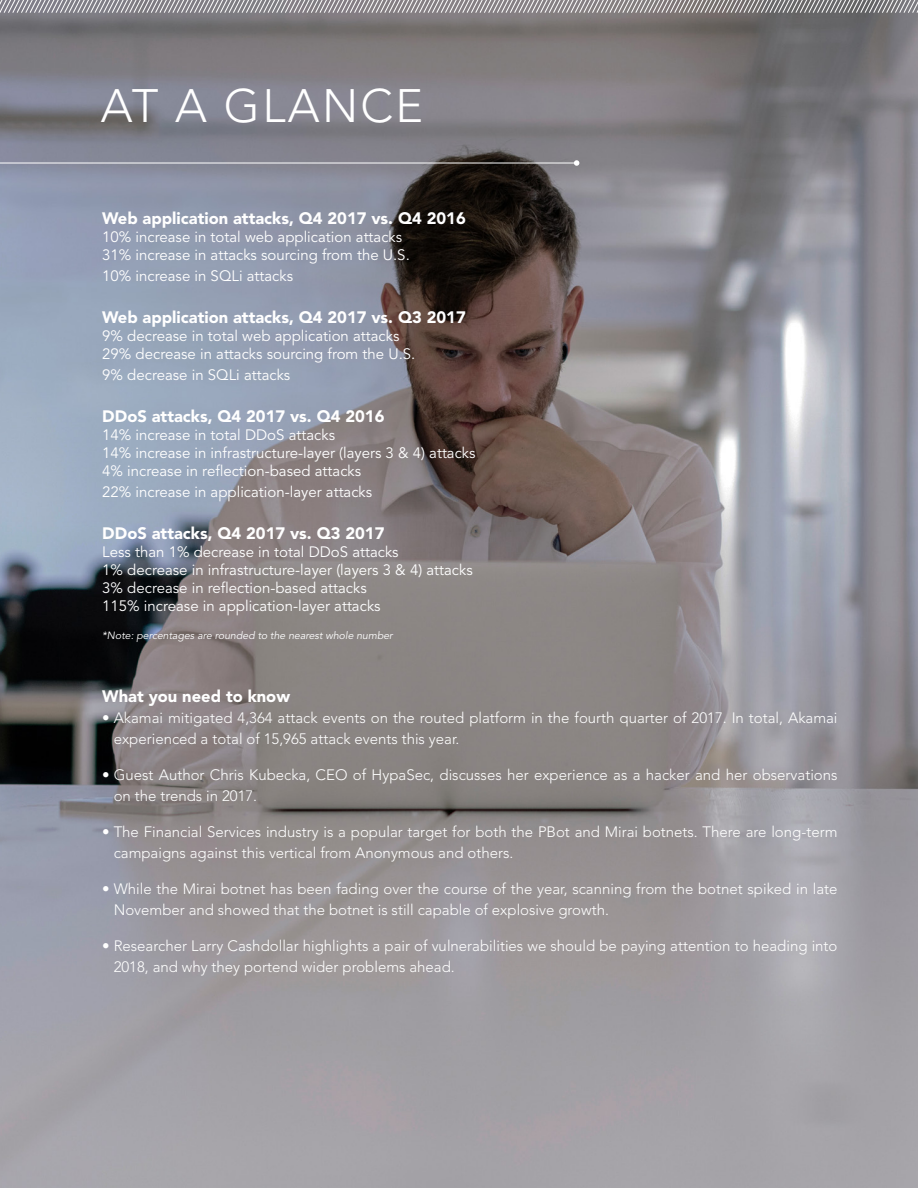
<style>
.page{position:relative;width:918px;height:1188px;background:#fff}
.page>*{position:absolute;margin:0;border:0;box-sizing:border-box;transform-origin:0 0}
.t1{font:300 46.5px "Avenir LT Std";letter-spacing:.05em;color:#fff}
.t2{font:900 16.5px "Avenir LT Std";color:#fff}
.t3{font:300 15px/21px "Avenir LT Std";color:#fff}
.t4{font:15px/18px "Avenir LT Std";color:#fff}
.t5{font:italic 10.5px "Avenir LT Std";color:#fff}
</style>
<div class="page">
<img style="left:0;top:14px;width:918px;height:1174px">
<svg style="left:0;top:0;width:918px;height:14px;background:#9a979a"></svg>
<hr style="left:0;top:163px;width:577px;height:1px;background:#fff">
<svg style="left:574px;top:160px;width:5px;height:6px"></svg>
<h1 class="t1" style="left:101px;top:78px;width:324px">AT A GLANCE</h1>
<p class="t2" style="left:102px;top:209px;width:365px">Web application attacks, Q4 2017 vs. Q4 2016</p>
<p class="t4" style="left:102px;top:229px;width:309px">10% increase in total web application attacks<br>31% increase in attacks sourcing from the U.S.</p>
<p class="t4" style="left:102px;top:268px;width:192px">10% increase in SQLi attacks</p>
<p class="t2" style="left:102px;top:308px;width:365px">Web application attacks, Q4 2017 vs. Q3 2017</p>
<p class="t4" style="left:102px;top:328px;width:315px">9% decrease in total web application attacks<br>29% decrease in attacks sourcing from the U.S.</p>
<p class="t4" style="left:102px;top:367px;width:190px">9% decrease in SQLi attacks</p>
<p class="t2" style="left:102px;top:407px;width:284px">DDoS attacks, Q4 2017 vs. Q4 2016</p>
<p class="t4" style="left:102px;top:427px;width:375px">14% increase in total DDoS attacks<br>14% increase in infrastructure-layer (layers 3 &amp; 4) attacks<br>4% increase in reflection-based attacks</p>
<p class="t4" style="left:102px;top:484px;width:271px">22% increase in application-layer attacks</p>
<p class="t2" style="left:102px;top:524px;width:284px">DDoS attacks, Q4 2017 vs. Q3 2017</p>
<p class="t4" style="left:102px;top:544px;width:372px">Less than 1% decrease in total DDoS attacks<br>1% decrease in infrastructure-layer (layers 3 &amp; 4) attacks 3% decrease in reflection-based attacks<br>115% increase in application-layer attacks</p>
<p class="t5" style="left:102px;top:629px;width:292px">*Note: percentages are rounded to the nearest whole number</p>
<p class="t2" style="left:102px;top:686px;width:189px">What you need to know</p>
<p class="t3" style="left:114px;top:707px;width:725px;text-indent:-11px">• Akamai mitigated 4,364 attack events on the routed platform in the fourth quarter of 2017. In total, Akamai experienced a total of 15,965 attack events this year.</p>
<p class="t3" style="left:114px;top:764px;width:725px;text-indent:-11px">• Guest Author Chris Kubecka, CEO of HypaSec, discusses her experience as a hacker and her observations on the trends in 2017.</p>
<p class="t3" style="left:114px;top:821px;width:725px;text-indent:-11px">• The Financial Services industry is a popular target for both the PBot and Mirai botnets. There are long-term campaigns against this vertical from Anonymous and others.</p>
<p class="t3" style="left:114px;top:878px;width:725px;text-indent:-11px">• While the Mirai botnet has been fading over the course of the year, scanning from the botnet spiked in late<br>November and showed that the botnet is still capable of explosive growth.</p>
<p class="t3" style="left:114px;top:935px;width:725px;text-indent:-11px">• Researcher Larry Cashdollar highlights a pair of vulnerabilities we should be paying attention to heading into<br>2018, and why they portend wider problems ahead.</p>
</div>
